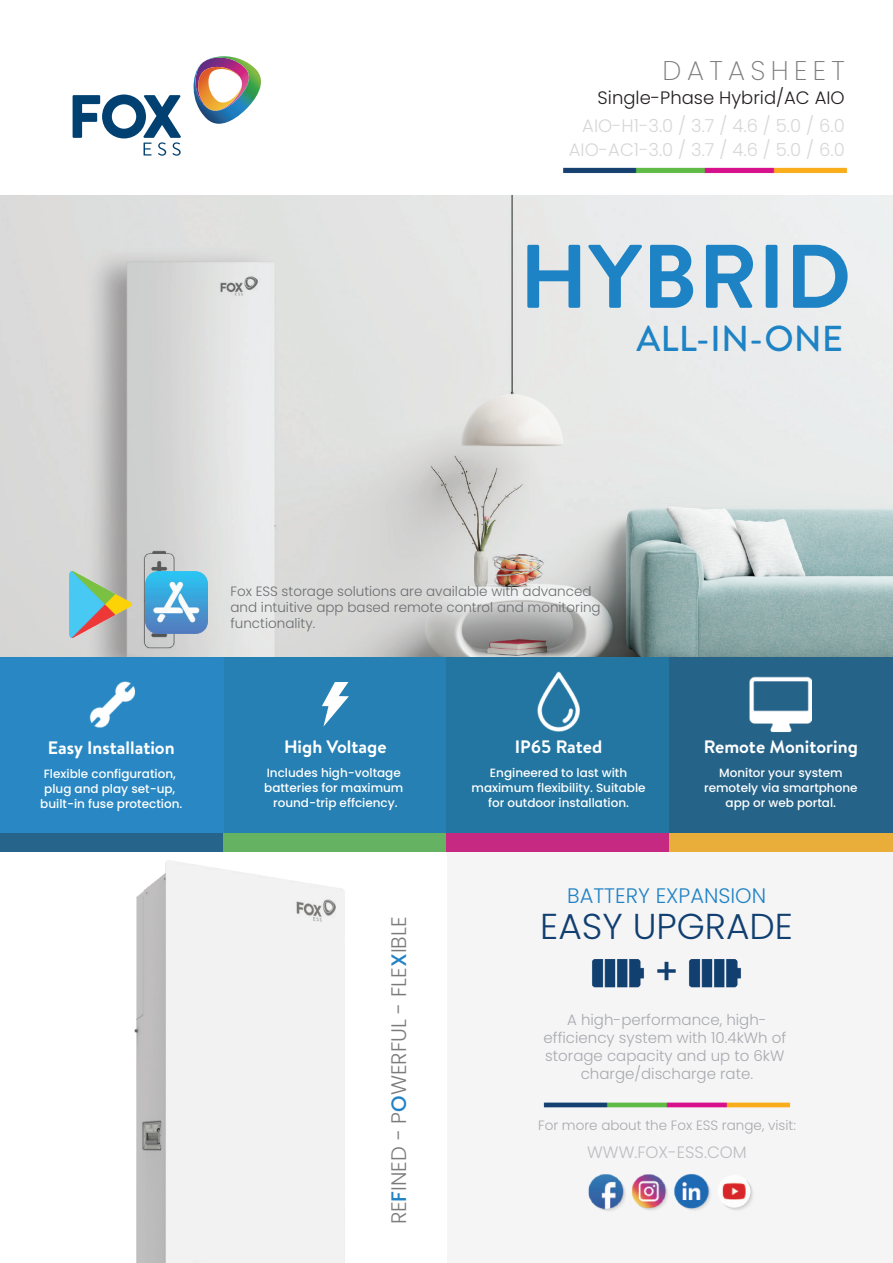
<style>
.page{position:relative;width:893px;height:1263px;background:#fff}
.page>*{position:absolute;margin:0;border:0;box-sizing:border-box;transform-origin:0 0}
.t1{font:700 90px "Brandon Text";letter-spacing:.005em;color:#1d83c5}
.t2{font:300 36px "Poppins";color:#113f70}
.t3{font:500 36px "Brandon Text";letter-spacing:.015em;color:#1d83c5}
.t4{font:500 36px "Poppins";color:#113f70}
.t5{font:200 27px "Poppins";letter-spacing:.2em;color:#7b7b7a}
.t6{font:300 21px "Poppins";color:#7b7b7a}
.t7{font:300 21px "Poppins";color:#2183c5}
.t8{font:300 18px/24.3px "Poppins";color:#d7d7d7;text-align:right}
.t9{font:700 18px "Brandon Text";color:#fff}
.t10{font:300 18px "Poppins";color:#231f20}
.t11{font:300 16.5px "Poppins";color:#bcbdc0}
.t12{font:300 15px/18px "Poppins";color:#a8a9ad;text-align:center}
.t13{font:300 13.5px/16.2px "Poppins";color:#6c6d70}
.t14{font:300 13.5px "Poppins";color:#a8a9ad}
.t15{font:500 12px/15px "Poppins";color:#fff;text-align:center}
.s1{font-weight:500;color:#2183c5}
</style>
<div class="page">
<img style="left:0;top:196px;width:893px;height:461px">
<div style="left:447px;top:851px;width:446px;height:412px;background:#f5f5f6"></div>
<img style="left:563px;top:167px;width:284px;height:7px">
<img style="left:592px;top:959px;width:149px;height:29px">
<img style="left:543px;top:1102px;width:248px;height:6px">
<img style="left:69px;top:571px;width:62px;height:66px">
<img style="left:145px;top:571px;width:62px;height:62px">
<img style="left:134px;top:860px;width:211px;height:403px">
<img style="left:588px;top:1173px;width:165px;height:38px">
<div style="left:223px;top:657px;width:223px;height:176px;background:#2680b3"></div>
<div style="left:0;top:657px;width:223px;height:176px;background:#2988c3"></div>
<div style="left:446px;top:657px;width:224px;height:176px;background:#2376a1"></div>
<div style="left:670px;top:657px;width:223px;height:176px;background:#266389"></div>
<div style="left:0;top:833px;width:223px;height:19px;background:#27648b"></div>
<div style="left:223px;top:833px;width:223px;height:19px;background:#66b263"></div>
<div style="left:446px;top:833px;width:224px;height:19px;background:#c52982"></div>
<div style="left:670px;top:833px;width:223px;height:19px;background:#e8ae39"></div>
<img style="left:750px;top:676px;width:62px;height:56px">
<img style="left:537px;top:672px;width:43px;height:59px">
<img style="left:89px;top:681px;width:46px;height:47px">
<svg style="left:322px;top:682px;width:27px;height:45px"></svg>
<svg style="left:73px;top:95px;width:108px;height:61px"></svg>
<img style="left:193px;top:56px;width:68px;height:68px">
<h3 class="t5" style="left:663px;top:55px;width:184px">DATASHEET</h3>
<h3 class="t10" style="left:598px;top:87px;width:249px">Single-Phase Hybrid/AC AIO</h3>
<h3 class="t8" style="left:569px;top:114px;width:277px">AIO-H1-3.0 / 3.7 / 4.6 / 5.0 / 6.0<br>AIO-AC1-3.0 / 3.7 / 4.6 / 5.0 / 6.0</h3>
<h1 class="t1" style="left:520px;top:214px;width:333px">HYBRID</h1>
<h2 class="t3" style="left:636px;top:314px;width:208px">ALL-IN-ONE</h2>
<h3 class="t9" style="left:48px;top:735px;width:128px">Easy Installation</h3>
<p class="t15" style="left:40px;top:767px;width:144px">Flexible configuration, plug and play set-up, built-in fuse protection.</p>
<p class="t13" style="left:230px;top:583px;width:372px">Fox ESS storage solutions are available with advanced and intuitive app based remote control and monitoring functionality.</p>
<h3 class="t9" style="left:284px;top:734px;width:104px">High Voltage</h3>
<p class="t15" style="left:264px;top:766px;width:141px">Includes high-voltage batteries for maximum round-trip effciency.</p>
<h3 class="t6" style="left:387px;top:1224px;width:309px;rotate:-90deg">RE<span class="s1">F</span>INED - P<span class="s1">O</span>WERFUL - FLE<span class="s1">X</span>IBLE</h3>
<h3 class="t9" style="left:515px;top:734px;width:89px">IP65 Rated</h3>
<h3 class="t9" style="left:704px;top:734px;width:156px">Remote Monitoring</h3>
<p class="t15" style="left:471px;top:766px;width:176px">Engineered to last with maximum flexibility. Suitable for outdoor installation.</p>
<p class="t15" style="left:704px;top:766px;width:155px">Monitor your system remotely via smartphone app or web portal.</p>
<h3 class="t7" style="left:567px;top:883px;width:201px">BATTERY EXPANSION</h3>
<h2 class="t2" style="left:540px;top:905px;width:254px">EASY UPGRADE</h2>
<h2 class="t4" style="left:654px;top:950px;width:27px">+</h2>
<p class="t12" style="left:543px;top:1010px;width:244px">A high-performance, high&shy;efficiency system with 10.4kWh of storage capacity and up to 6kW charge/discharge rate.</p>
<p class="t14" style="left:538px;top:1117px;width:259px">For more about the Fox ESS range, visit:</p>
<h3 class="t11" style="left:587px;top:1143px;width:161px">WWW.FOX-ESS.COM</h3>
</div>
